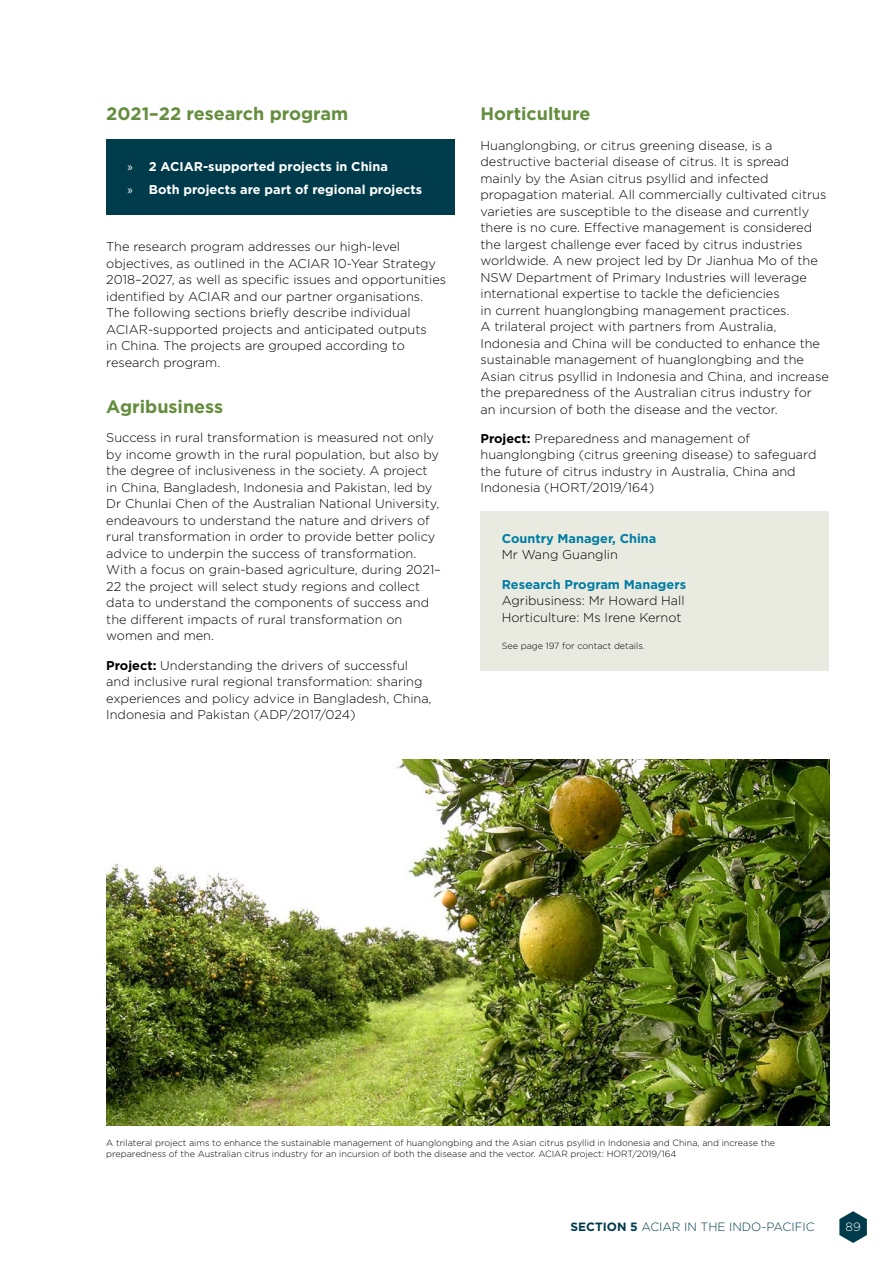
<style>
.page{position:relative;width:893px;height:1263px;background:#fff}
.page>*{position:absolute;margin:0;border:0;box-sizing:border-box;transform-origin:0 0}
.HC{font:700 18px "Gotham";color:#648d3d}
.body{font:300 12.75px/16.5px "Gotham";color:#000}
.t1{font:700 12.75px "Gotham";color:#fff}
.HD{font:700 12.75px "Gotham";color:#007ca4}
.t2{font:300 12px "Gotham";color:#003b4c}
.t3{font:300 12px "Gotham";color:#fff}
.HD-2{font:300 9px/10.5px "Gotham";color:#000}
.s1{font-family:"Myriad Pro";font-weight:400}
.s2{font-weight:700}
</style>
<div class="page">
<svg style="left:839px;top:1211px;width:28px;height:32px"></svg>
<div style="left:106px;top:139px;width:349px;height:76px;background:#003b4c"></div>
<div style="left:480px;top:511px;width:349px;height:160px;background:#e9ebe1"></div>
<img style="left:106px;top:759px;width:723px;height:367px">
<p class="HC" style="left:106px;top:104px;width:243px">2021–22 research program</p>
<p class="t1" style="left:128px;top:159px;width:262px"><span class="s1">»</span> 2 ACIAR-supported projects in China</p>
<p class="t1" style="left:128px;top:182px;width:296px"><span class="s1">»</span> Both projects are part of regional projects</p>
<p class="body" style="left:106px;top:238px;width:341px">The research program addresses our high-level objectives, as outlined in the ACIAR 10-Year Strategy 2018–2027, as well as specific issues and opportunities identified by ACIAR and our partner organisations.<br>The following sections briefly describe individual ACIAR-supported projects and anticipated outputs<br>in China. The projects are grouped according to research program.</p>
<p class="HC" style="left:106px;top:396px;width:118px">Agribusiness</p>
<p class="body" style="left:106px;top:429px;width:336px">Success in rural transformation is measured not only by income growth in the rural population, but also by the degree of inclusiveness in the society. A project in China, Bangladesh, Indonesia and Pakistan, led by Dr Chunlai Chen of the Australian National University, endeavours to understand the nature and drivers of rural transformation in order to provide better policy advice to underpin the success of transformation.<br>With a focus on grain-based agriculture, during 2021– 22 the project will select study regions and collect data to understand the components of success and the different impacts of rural transformation on women and men.</p>
<p class="body" style="left:106px;top:657px;width:327px"><span class="s2">Project:</span> Understanding the drivers of successful and inclusive rural regional transformation: sharing experiences and policy advice in Bangladesh, China, Indonesia and Pakistan (ADP/2017/024)</p>
<p class="HC" style="left:480px;top:104px;width:111px">Horticulture</p>
<p class="body" style="left:480px;top:137px;width:350px">Huanglongbing, or citrus greening disease, is a destructive bacterial disease of citrus. It is spread mainly by the Asian citrus psyllid and infected propagation material. All commercially cultivated citrus varieties are susceptible to the disease and currently there is no cure. Effective management is considered the largest challenge ever faced by citrus industries worldwide. A new project led by Dr Jianhua Mo of the NSW Department of Primary Industries will leverage international expertise to tackle the deficiencies<br>in current huanglongbing management practices.<br>A trilateral project with partners from Australia, Indonesia and China will be conducted to enhance the sustainable management of huanglongbing and the Asian citrus psyllid in Indonesia and China, and increase the preparedness of the Australian citrus industry for an incursion of both the disease and the vector.</p>
<p class="body" style="left:480px;top:430px;width:337px"><span class="s2">Project:</span> Preparedness and management of huanglongbing (citrus greening disease) to safeguard the future of citrus industry in Australia, China and Indonesia (HORT/2019/164)</p>
<p class="HD" style="left:502px;top:531px;width:156px">Country Manager, China</p>
<p class="body" style="left:502px;top:546px;width:118px">Mr Wang Guanglin</p>
<p class="HD" style="left:502px;top:577px;width:186px">Research Program Managers</p>
<p class="body" style="left:502px;top:592px;width:184px">Agribusiness: Mr Howard Hall</p>
<p class="body" style="left:502px;top:609px;width:181px">Horticulture: Ms Irene Kernot</p>
<p class="HD-2" style="left:502px;top:641px;width:145px">See page 197 for contact details.</p>
<p class="HD-2" style="left:106px;top:1137px;width:670px">A trilateral project aims to enhance the sustainable management of huanglongbing and the Asian citrus psyllid in Indonesia and China, and increase the preparedness of the Australian citrus industry for an incursion of both the disease and the vector. ACIAR project: HORT/2019/164</p>
<p class="t2" style="left:570px;top:1220px;width:246px"><span class="s2">SECTION 5</span> ACIAR IN THE INDO-PACIFIC</p>
<p class="t3" style="left:845px;top:1220px;width:17px">89</p>
</div>
